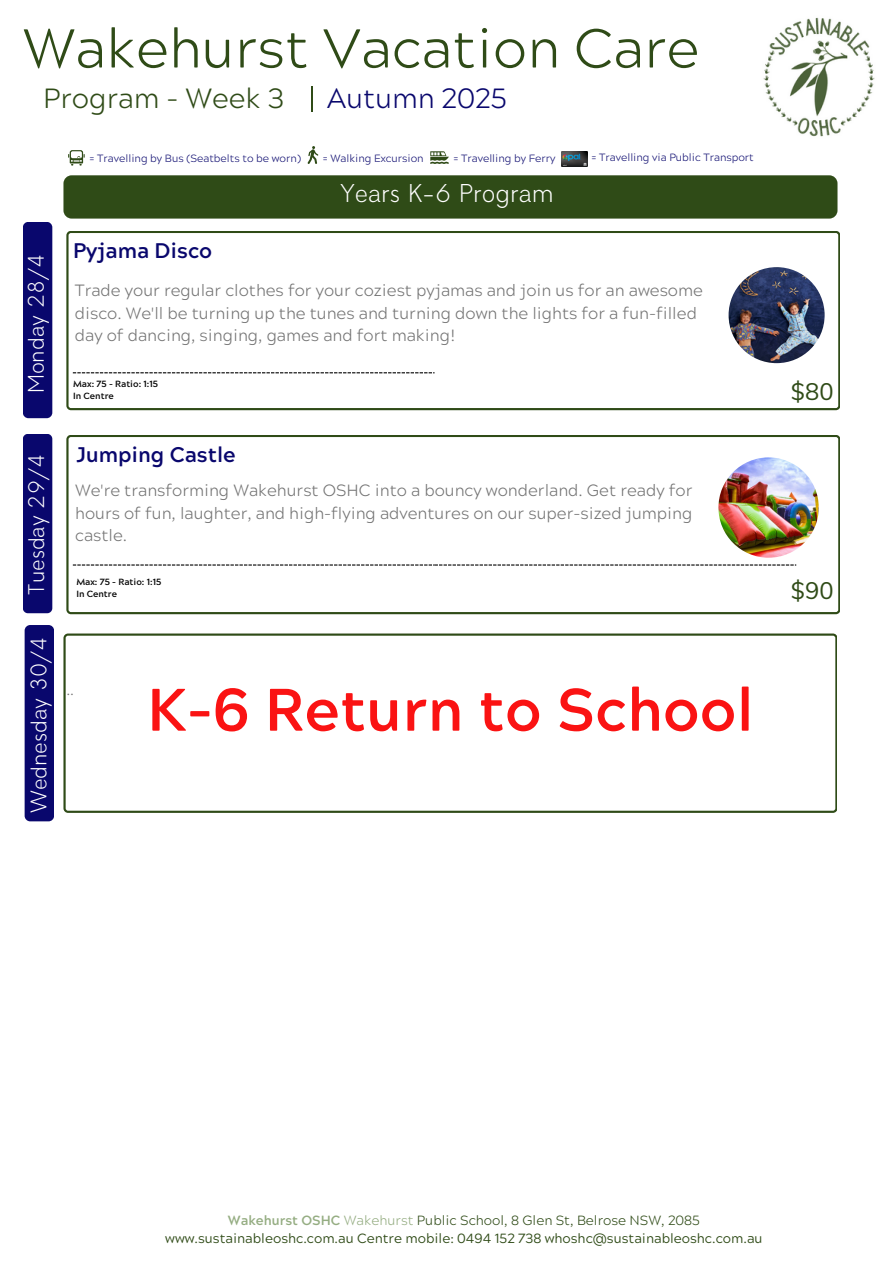
<style>
.page{position:relative;width:894px;height:1264px;background:#fff}
.page>*{position:absolute;margin:0;border:0;box-sizing:border-box;transform-origin:0 0}
.t1{font:700 59.85px "Acherus Grotesque";color:#fa1313}
.t2{font:300 54.45px "Acherus Grotesque";color:#2f4b17}
.t3{font:300 27.75px "Acherus Grotesque";color:#2f4b17}
.t4{font:300 27.75px "Acherus Grotesque";color:#09076d}
.t5{font:300 24px "Amicale";color:#fff}
.t6{font:23.7px "RTL Bayan Regular";color:#2f4b17}
.t7{font:700 21.15px "Acherus Grotesque";color:#09076d}
.t8{font:300 21px "Amicale";color:#fff}
.t9{font:300 19.5px "Amicale";color:#fff}
.t10{font:300 16.35px/22.5px "Acherus Grotesque";color:#737373;text-align:justify}
.t11{font:300 14.85px "Acherus Grotesque";color:#737373}
.t12{font:13.35px/18.1px "Acherus Grotesque";color:#2f4b17;text-align:center}
.t13{font:300 10.5px "Acherus Militant 1";color:#09076d}
.t14{font:700 9px "Acherus Militant 1";color:#000}
.s1{font-weight:700;color:#95ad82}
.s2{font-weight:300;color:#95ad82}
.s3{font-weight:300}
</style>
<div class="page">
<hr style="left:311px;top:87px;width:2px;height:25px;background:#2f4b17">
<div style="left:23px;top:222px;width:29px;height:196px;background:#09076d;border-radius:6px"></div>
<img style="left:763px;top:17px;width:112px;height:120px">
<svg style="left:68px;top:150px;width:17px;height:16px"></svg>
<svg style="left:307px;top:146px;width:11px;height:18px"></svg>
<svg style="left:430px;top:151px;width:19px;height:12px"></svg>
<img style="left:561px;top:151px;width:26px;height:16px">
<div style="left:23px;top:434px;width:29px;height:179px;background:#09076d;border-radius:5px"></div>
<svg style="left:63px;top:633px;width:774px;height:179px"></svg>
<div style="left:25px;top:625px;width:29px;height:196px;background:#09076d;border-radius:6px"></div>
<div style="left:63px;top:175px;width:774px;height:43px;background:#2f4b17;border-radius:8px"></div>
<svg style="left:66px;top:435px;width:774px;height:179px"></svg>
<img style="left:718px;top:457px;width:100px;height:100px;border-radius:50%">
<svg style="left:73px;top:564px;width:723px;height:1px"></svg>
<svg style="left:66px;top:231px;width:774px;height:179px"></svg>
<img style="left:728px;top:267px;width:96px;height:96px;border-radius:50%">
<svg style="left:73px;top:372px;width:361px;height:1px"></svg>
<p class="t2" style="left:23px;top:27px;width:677px">Wakehurst Vacation Care</p>
<p class="t3" style="left:43px;top:87px;width:242px">Program - Week 3</p>
<p class="t4" style="left:327px;top:87px;width:182px">Autumn 2025</p>
<p class="t13" style="left:90px;top:154px;width:213px">= Travelling by Bus (Seatbelts to be worn)</p>
<p class="t13" style="left:323px;top:154px;width:102px">= Walking Excursion</p>
<p class="t13" style="left:453px;top:154px;width:104px">= Travelling by Ferry</p>
<p class="t13" style="left:591px;top:154px;width:164px">= Travelling via Public Transport</p>
<p class="t8" style="left:28px;top:393px;width:141px;rotate:-90deg">Monday 28/4</p>
<p class="t7" style="left:73px;top:242px;width:141px">Pyjama Disco</p>
<h3 class="t5" style="left:340px;top:184px;width:215px">Years K-6 Program</h3>
<h5 class="t10" style="left:75px;top:281px;width:629px;text-align:left">Trade your regular clothes for your coziest pyjamas and join us for an awesome disco. We'll be turning up the tunes and turning down the lights for a fun-filled day of dancing, singing, games and fort making!</h5>
<p class="t14" style="left:73px;top:380px;width:86px">Max: 75 - Ratio: 1:15</p>
<p class="t14" style="left:73px;top:392px;width:42px">In Centre</p>
<h6 class="t8" style="left:28px;top:594px;width:142px;rotate:-90deg">Tuesday 29/4</h6>
<h2 class="t9" style="left:26px;top:808px;width:178px;rotate:-90deg">Wednesday 20/12</h2>
<p class="t8" style="left:31px;top:813px;width:178px;rotate:-90deg">Wednesday 30/4</p>
<h4 class="t7" style="left:76px;top:446px;width:161px">Jumping Castle</h4>
<h6 class="t10" style="left:75px;top:481px;width:618px">We're transforming Wakehurst OSHC into a bouncy wonderland. Get ready for hours of fun, laughter, and high-flying adventures on our super-sized jumping castle.</h6>
<p class="t14" style="left:76px;top:578px;width:86px">Max: 75 - Ratio: 1:15</p>
<p class="t14" style="left:76px;top:590px;width:42px">In Centre</p>
<p class="t11" style="left:66px;top:683px;width:9px">..</p>
<p class="t1" style="left:147px;top:685px;width:608px">K-6 Return to School</p>
<p class="t6" style="left:790px;top:376px;width:44px">$80</p>
<h4 class="t6" style="left:790px;top:575px;width:44px">$90</h4>
<h5 class="t12" style="left:165px;top:1212px;width:598px"><span class="s1">Wakehurst OSHC</span> <span class="s2">Wakehurst</span> <span class="s3">Public School, 8 Glen St, Belrose NSW, 2085 </span>www.sustainableoshc.com.au Centre mobile: 0494 152 738 whoshc@sustainableoshc.com.au</h5>
</div>
